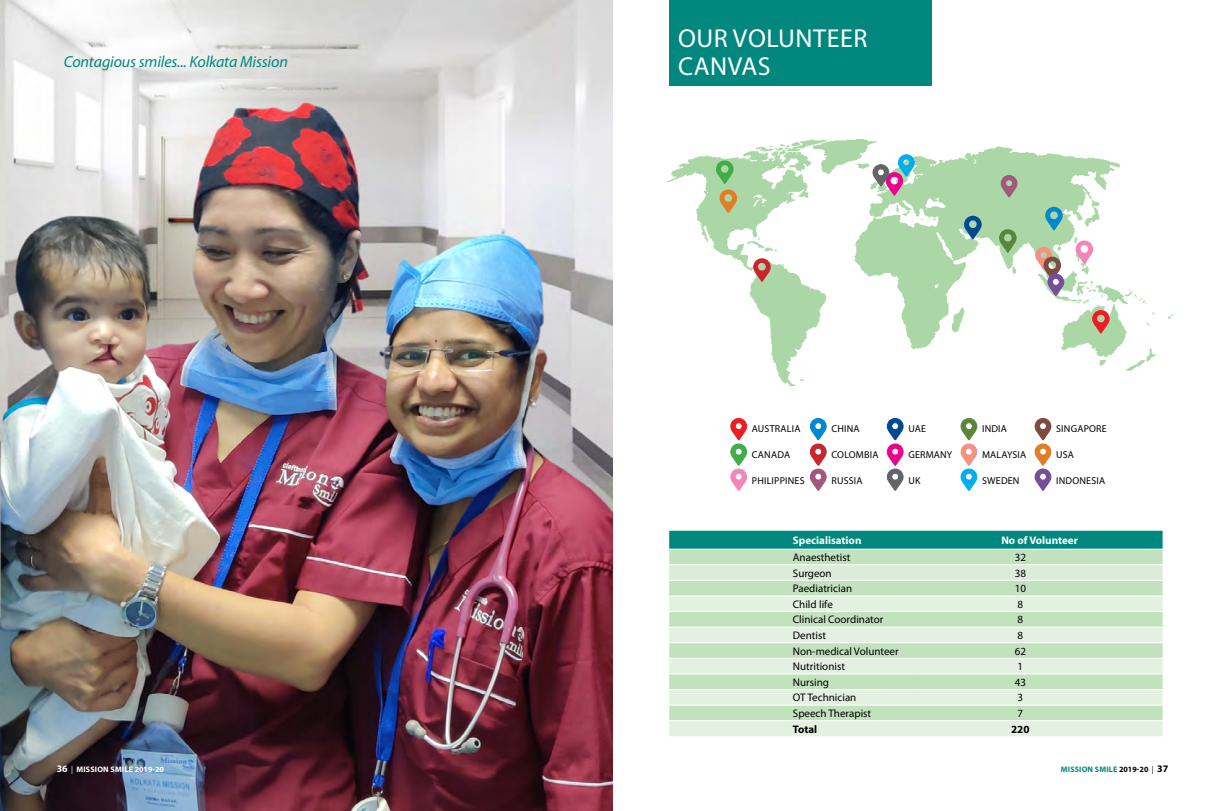
<style>
.page{position:relative;width:1225px;height:811px;background:#fff}
.page>*{position:absolute;margin:0;border:0;box-sizing:border-box;transform-origin:0 0}
.t1{font:26px "Myriad Pro";color:#fff}
.t2{font:italic 16px "Myriad Pro";letter-spacing:-.01em;color:#00887e}
.t3{font:11px "Myriad Pro";color:#000}
.t4{font:700 11px "Myriad Pro";color:#fff}
.t5{font:700 11px "Myriad Pro";color:#000}
.t6{font:10px "Myriad Pro";letter-spacing:.02em;color:#000}
.t7{font:700 8px "Myriad Pro";letter-spacing:.02em;color:#fff}
.t8{font:700 8px "Myriad Pro";letter-spacing:.02em;color:#00887e}
.s1{font-size:10px}
.s2{font-weight:400}
.s3{color:#000}
.s4{font-weight:400;color:#000}
.s5{font-size:10px;color:#000}
</style>
<div class="page">
<img style="left:0;top:0;width:612px;height:811px">
<div style="left:669px;top:531px;width:493px;height:18px;background:#00887e"></div>
<div style="left:669px;top:550px;width:493px;height:45px;background:#c2e2be"></div>
<div style="left:669px;top:565px;width:493px;height:15px;background:#dbedd8"></div>
<svg style="left:669px;top:596px;width:493px;height:140px;background:#d5ead1"></svg>
<hr style="left:669px;top:564px;width:124px;height:1px;background:#fff">
<hr style="left:793px;top:564px;width:123px;height:1px;background:#fff">
<hr style="left:916px;top:564px;width:246px;height:1px;background:#fff">
<hr style="left:669px;top:580px;width:124px;height:1px;background:#fff">
<hr style="left:793px;top:580px;width:123px;height:1px;background:#fff">
<hr style="left:916px;top:580px;width:246px;height:1px;background:#fff">
<hr style="left:669px;top:611px;width:124px;height:1px;background:#fff">
<hr style="left:793px;top:611px;width:123px;height:1px;background:#fff">
<hr style="left:916px;top:611px;width:246px;height:1px;background:#fff">
<hr style="left:669px;top:627px;width:124px;height:1px;background:#fff">
<hr style="left:793px;top:627px;width:123px;height:1px;background:#fff">
<hr style="left:916px;top:627px;width:246px;height:1px;background:#fff">
<hr style="left:669px;top:642px;width:124px;height:1px;background:#fff">
<hr style="left:793px;top:642px;width:123px;height:1px;background:#fff">
<hr style="left:916px;top:642px;width:246px;height:1px;background:#fff">
<hr style="left:669px;top:658px;width:124px;height:1px;background:#fff">
<hr style="left:793px;top:658px;width:123px;height:1px;background:#fff">
<hr style="left:916px;top:658px;width:246px;height:1px;background:#fff">
<hr style="left:669px;top:673px;width:124px;height:1px;background:#fff">
<hr style="left:793px;top:673px;width:123px;height:1px;background:#fff">
<hr style="left:916px;top:673px;width:246px;height:1px;background:#fff">
<hr style="left:669px;top:689px;width:124px;height:1px;background:#fff">
<hr style="left:793px;top:689px;width:123px;height:1px;background:#fff">
<hr style="left:916px;top:689px;width:246px;height:1px;background:#fff">
<hr style="left:669px;top:705px;width:124px;height:1px;background:#fff">
<hr style="left:793px;top:705px;width:123px;height:1px;background:#fff">
<hr style="left:916px;top:705px;width:246px;height:1px;background:#fff">
<hr style="left:669px;top:720px;width:124px;height:1px;background:#fff">
<hr style="left:793px;top:720px;width:123px;height:1px;background:#fff">
<hr style="left:916px;top:720px;width:246px;height:1px;background:#fff">
<svg style="left:730px;top:418px;width:16px;height:73px"></svg>
<svg style="left:810px;top:418px;width:16px;height:73px"></svg>
<svg style="left:887px;top:418px;width:16px;height:73px"></svg>
<svg style="left:960px;top:418px;width:17px;height:73px"></svg>
<svg style="left:1034px;top:418px;width:17px;height:73px"></svg>
<img style="left:667px;top:139px;width:505px;height:246px">
<svg style="left:1092px;top:310px;width:17px;height:24px"></svg>
<svg style="left:753px;top:258px;width:18px;height:24px"></svg>
<svg style="left:716px;top:160px;width:21px;height:53px"></svg>
<svg style="left:964px;top:216px;width:17px;height:23px"></svg>
<svg style="left:999px;top:229px;width:17px;height:24px"></svg>
<svg style="left:1045px;top:207px;width:17px;height:23px"></svg>
<svg style="left:1075px;top:240px;width:18px;height:24px"></svg>
<div style="left:669px;top:0;width:262px;height:85px;background:#00887e"></div>
<svg style="left:1035px;top:247px;width:29px;height:49px"></svg>
<svg style="left:1000px;top:175px;width:17px;height:22px"></svg>
<svg style="left:872px;top:154px;width:42px;height:42px"></svg>
<h2 class="t2" style="left:64px;top:52px;width:225px">Contagious smiles... Kolkata Mission</h2>
<h1 class="t1" style="left:678px;top:22px;width:18px">OUR</h1>
<h1 class="t1" style="left:733px;top:22px;width:17px">VOLUN</h1>
<h1 class="t1" style="left:813px;top:22px;width:28px">TEER</h1>
<h1 class="t1" style="left:678px;top:50px;width:32px">CANVAS</h1>
<p class="t6" style="left:752px;top:422px;width:50px">Australia</p>
<p class="t6" style="left:752px;top:449px;width:40px">Canada</p>
<p class="t6" style="left:752px;top:475px;width:53px">philipPineS</p>
<p class="t6" style="left:831px;top:422px;width:30px">China</p>
<p class="t6" style="left:831px;top:449px;width:49px">Colombia</p>
<p class="t6" style="left:831px;top:475px;width:33px">russia</p>
<p class="t6" style="left:908px;top:422px;width:7px">UAE</p>
<p class="t6" style="left:908px;top:449px;width:45px">Germany</p>
<p class="t6" style="left:908px;top:475px;width:14px">UK</p>
<p class="t6" style="left:982px;top:422px;width:26px">India</p>
<p class="t6" style="left:982px;top:449px;width:46px">Malaysia</p>
<p class="t6" style="left:982px;top:475px;width:39px">Sweden</p>
<p class="t6" style="left:1056px;top:422px;width:52px">Singapore</p>
<p class="t6" style="left:1056px;top:449px;width:7px">USA</p>
<p class="t6" style="left:1056px;top:475px;width:7px">INDONESIA</p>
<p class="t4" style="left:793px;top:533px;width:70px">Specialisation</p>
<p class="t4" style="left:1001px;top:533px;width:78px">No of Volunteer</p>
<p class="t3" style="left:793px;top:550px;width:59px">Anaesthetist</p>
<p class="t3" style="left:1014px;top:550px;width:13px">32</p>
<p class="t3" style="left:793px;top:566px;width:40px">Surgeon</p>
<p class="t3" style="left:1014px;top:566px;width:13px">38</p>
<p class="t3" style="left:793px;top:582px;width:61px">Paediatrician</p>
<p class="t3" style="left:1014px;top:582px;width:13px">10</p>
<p class="t3" style="left:793px;top:597px;width:41px">Child life</p>
<p class="t3" style="left:1017px;top:597px;width:7px">8</p>
<p class="t3" style="left:793px;top:613px;width:92px">Clinical Coordinator</p>
<p class="t3" style="left:1017px;top:613px;width:7px">8</p>
<p class="t3" style="left:793px;top:628px;width:35px">Dentist</p>
<p class="t3" style="left:1017px;top:628px;width:7px">8</p>
<p class="t3" style="left:793px;top:644px;width:107px">Non-medical Volunteer</p>
<p class="t3" style="left:1014px;top:644px;width:13px">62</p>
<p class="t3" style="left:793px;top:660px;width:54px">Nutritionist</p>
<p class="t3" style="left:1017px;top:660px;width:7px">1</p>
<p class="t3" style="left:793px;top:675px;width:38px">Nursing</p>
<p class="t3" style="left:1014px;top:675px;width:13px">43</p>
<p class="t3" style="left:793px;top:691px;width:65px">OT Technician</p>
<p class="t3" style="left:1017px;top:691px;width:7px">3</p>
<p class="t3" style="left:793px;top:706px;width:80px">Speech Therapist</p>
<p class="t3" style="left:1017px;top:706px;width:7px">7</p>
<p class="t5" style="left:793px;top:721px;width:26px">Total</p>
<p class="t5" style="left:1011px;top:721px;width:20px">220</p>
<p class="t7" style="left:57px;top:764px;width:109px"><span class="s1">36</span> <span class="s2">|</span> Mission Smile 2019-20</p>
<p class="t8" style="left:1061px;top:764px;width:109px">Mission Smile <span class="s3">2019-20</span> <span class="s4">|</span> <span class="s5">37</span></p>
</div>
